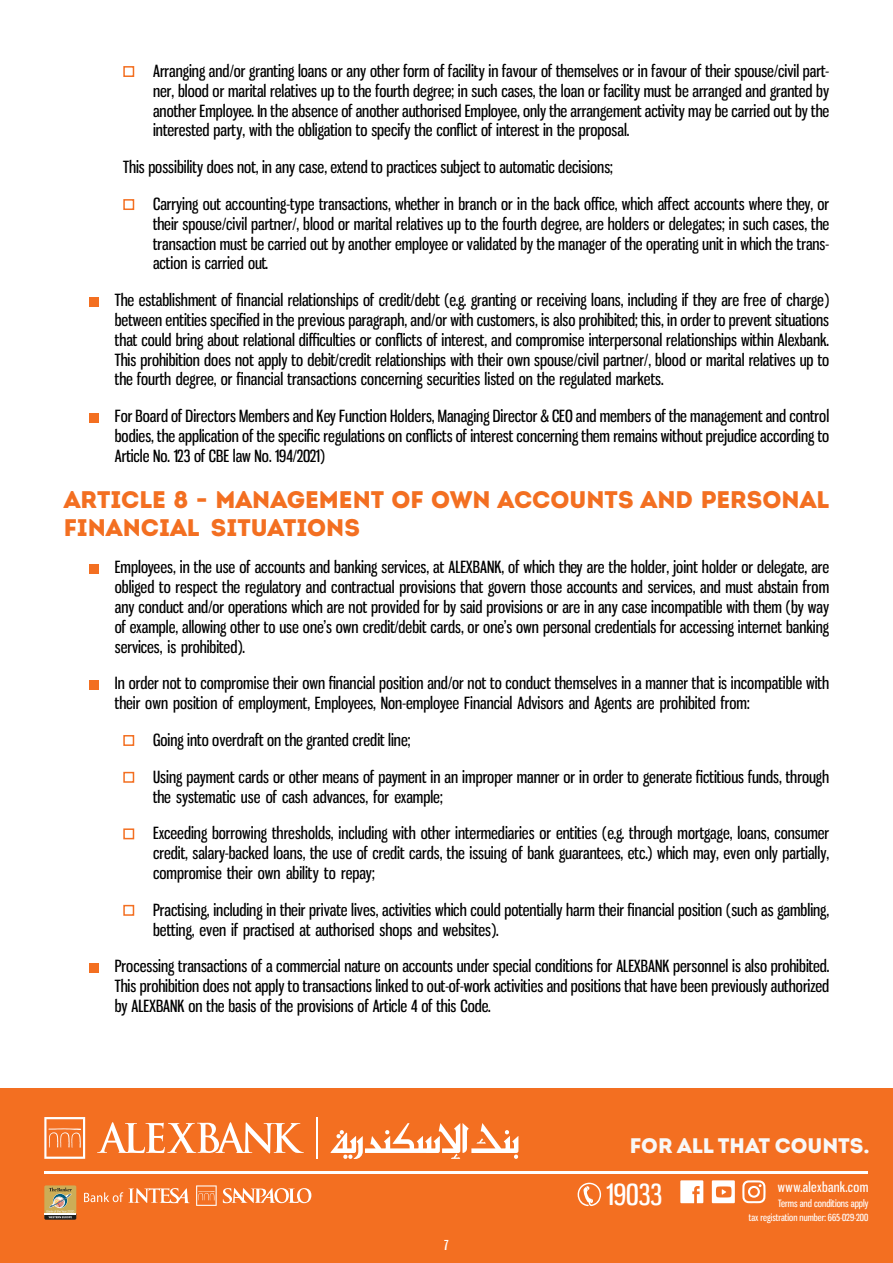
<style>
.page{position:relative;width:893px;height:1263px;background:#fff}
.page>*{position:absolute;margin:0;border:0;box-sizing:border-box;transform-origin:0 0}
.t1{font:28.8px "Gnuolane Rg";color:#fff}
.t2{font:900 24px/28.8px "Intro";color:#f36f21}
.t3{font:900 21px "Intro";color:#f8f8f8}
.t4{font:16.5px/19.8px "Gnuolane";color:#000;text-align:justify}
.t5{font:13.65px "Gnuolane Rg";letter-spacing:.02em;color:#fff}
.t6{font:13.5px "Gnuolane";color:#fff}
.t7{font:9.9px "Gnuolane Free";color:#fff}
.t8{font:9.6px "Gnuolane";color:#fff}
</style>
<div class="page">
<div style="left:123px;top:66px;width:11px;height:11px;border:2px solid #f36f21"></div>
<div style="left:123px;top:199px;width:11px;height:11px;border:2px solid #f36f21"></div>
<div style="left:89px;top:297px;width:10px;height:9px;background:#f36f21"></div>
<div style="left:89px;top:413px;width:10px;height:9px;background:#f36f21"></div>
<div style="left:89px;top:564px;width:10px;height:9px;background:#f36f21"></div>
<div style="left:89px;top:680px;width:10px;height:9px;background:#f36f21"></div>
<div style="left:123px;top:735px;width:11px;height:11px;border:2px solid #f36f21"></div>
<div style="left:123px;top:772px;width:11px;height:11px;border:2px solid #f36f21"></div>
<div style="left:123px;top:828px;width:11px;height:11px;border:2px solid #f36f21"></div>
<div style="left:123px;top:905px;width:11px;height:11px;border:2px solid #f36f21"></div>
<div style="left:89px;top:963px;width:10px;height:9px;background:#f36f21"></div>
<div style="left:0;top:1089px;width:893px;height:174px;background:#f36f21"></div>
<hr style="left:44px;top:1171px;width:824px;height:2px;background:#fff">
<svg style="left:223px;top:1188px;width:88px;height:15px"></svg>
<svg style="left:84px;top:1188px;width:106px;height:15px"></svg>
<svg style="left:196px;top:1185px;width:21px;height:21px"></svg>
<svg style="left:44px;top:1117px;width:41px;height:42px"></svg>
<hr style="left:316px;top:1117px;width:2px;height:42px;background:#fff">
<svg style="left:331px;top:1123px;width:187px;height:36px"></svg>
<svg style="left:97px;top:1122px;width:207px;height:31px"></svg>
<div style="left:44px;top:1185px;width:32px;height:32px;background:#ccad57;border-radius:2px"></div>
<svg style="left:44px;top:1188px;width:32px;height:32px"></svg>
<svg style="left:680px;top:1180px;width:23px;height:23px"></svg>
<svg style="left:712px;top:1180px;width:23px;height:23px"></svg>
<svg style="left:578px;top:1183px;width:23px;height:23px"></svg>
<svg style="left:742px;top:1180px;width:23px;height:23px"></svg>
<p class="t4" style="left:153px;top:60px;width:678px">Arranging and/or granting loans or any other form of facility in favour of themselves or in favour of their spouse/civil part&shy;ner, blood or marital relatives up to the fourth degree; in such cases, the loan or facility must be arranged and granted by another Employee. In the absence of another authorised Employee, only the arrangement activity may be carried out by the interested party, with the obligation to specify the conflict of interest in the proposal.</p>
<p class="t4" style="left:123px;top:156px;width:491px">This possibility does not, in any case, extend to practices subject to automatic decisions;</p>
<p class="t4" style="left:153px;top:193px;width:678px">Carrying out accounting-type transactions, whether in branch or in the back office, which affect accounts where they, or their spouse/civil partner/, blood or marital relatives up to the fourth degree, are holders or delegates; in such cases, the transaction must be carried out by another employee or validated by the manager of the operating unit in which the trans&shy;action is carried out.</p>
<p class="t4" style="left:115px;top:289px;width:716px">The establishment of financial relationships of credit/debt (e.g. granting or receiving loans, including if they are free of charge) between entities specified in the previous paragraph, and/or with customers, is also prohibited; this, in order to prevent situations that could bring about relational difficulties or conflicts of interest, and compromise interpersonal relationships within Alexbank.<br>This prohibition does not apply to debit/credit relationships with their own spouse/civil partner/, blood or marital relatives up to the fourth degree, or financial transactions concerning securities listed on the regulated markets.</p>
<p class="t4" style="left:115px;top:405px;width:716px">For Board of Directors Members and Key Function Holders, Managing Director &amp; CEO and members of the management and control bodies, the application of the specific regulations on conflicts of interest concerning them remains without prejudice according to Article No. 123 of CBE law No. 194/2021)</p>
<h2 class="t2" style="left:64px;top:484px;width:767px">ARTICLE 8 - MANAGEMENT OF OWN ACCOUNTS AND PERSONAL<br>FINANCIAL SITUATIONS</h2>
<p class="t4" style="left:115px;top:556px;width:716px">Employees, in the use of accounts and banking services, at ALEXBANK, of which they are the holder, joint holder or delegate, are obliged to respect the regulatory and contractual provisions that govern those accounts and services, and must abstain from any conduct and/or operations which are not provided for by said provisions or are in any case incompatible with them (by way of example, allowing other to use one’s own credit/debit cards, or one’s own personal credentials for accessing internet banking services, is prohibited).</p>
<p class="t4" style="left:115px;top:672px;width:716px">In order not to compromise their own financial position and/or not to conduct themselves in a manner that is incompatible with their own position of employment, Employees, Non-employee Financial Advisors and Agents are prohibited from:</p>
<p class="t4" style="left:153px;top:729px;width:259px">Going into overdraft on the granted credit line;</p>
<p class="t4" style="left:153px;top:766px;width:678px">Using payment cards or other means of payment in an improper manner or in order to generate fictitious funds, through the systematic use of cash advances, for example;</p>
<p class="t4" style="left:153px;top:822px;width:678px">Exceeding borrowing thresholds, including with other intermediaries or entities (e.g. through mortgage, loans, consumer credit, salary-backed loans, the use of credit cards, the issuing of bank guarantees, etc.) which may, even only partially, compromise their own ability to repay;</p>
<p class="t4" style="left:153px;top:899px;width:678px">Practising, including in their private lives, activities which could potentially harm their financial position (such as gambling, betting, even if practised at authorised shops and websites).</p>
<p class="t4" style="left:115px;top:955px;width:716px">Processing transactions of a commercial nature on accounts under special conditions for ALEXBANK personnel is also prohibited.<br>This prohibition does not apply to transactions linked to out-of-work activities and positions that have been previously authorized by ALEXBANK on the basis of the provisions of Article 4 of this Code.</p>
<p class="t3" style="left:630px;top:1132px;width:241px">FOR ALL THAT COUNTS.</p>
<p class="t6" style="left:444px;top:1236px;width:6px">7</p>
<h1 class="t1" style="left:607px;top:1177px;width:57px">19033</h1>
<p class="t5" style="left:778px;top:1179px;width:92px">www.alexbank.com</p>
<p class="t8" style="left:749px;top:1211px;width:121px">tax registration number: 665-029-200</p>
<p class="t7" style="left:778px;top:1197px;width:92px">Terms and conditions apply</p>
</div>
